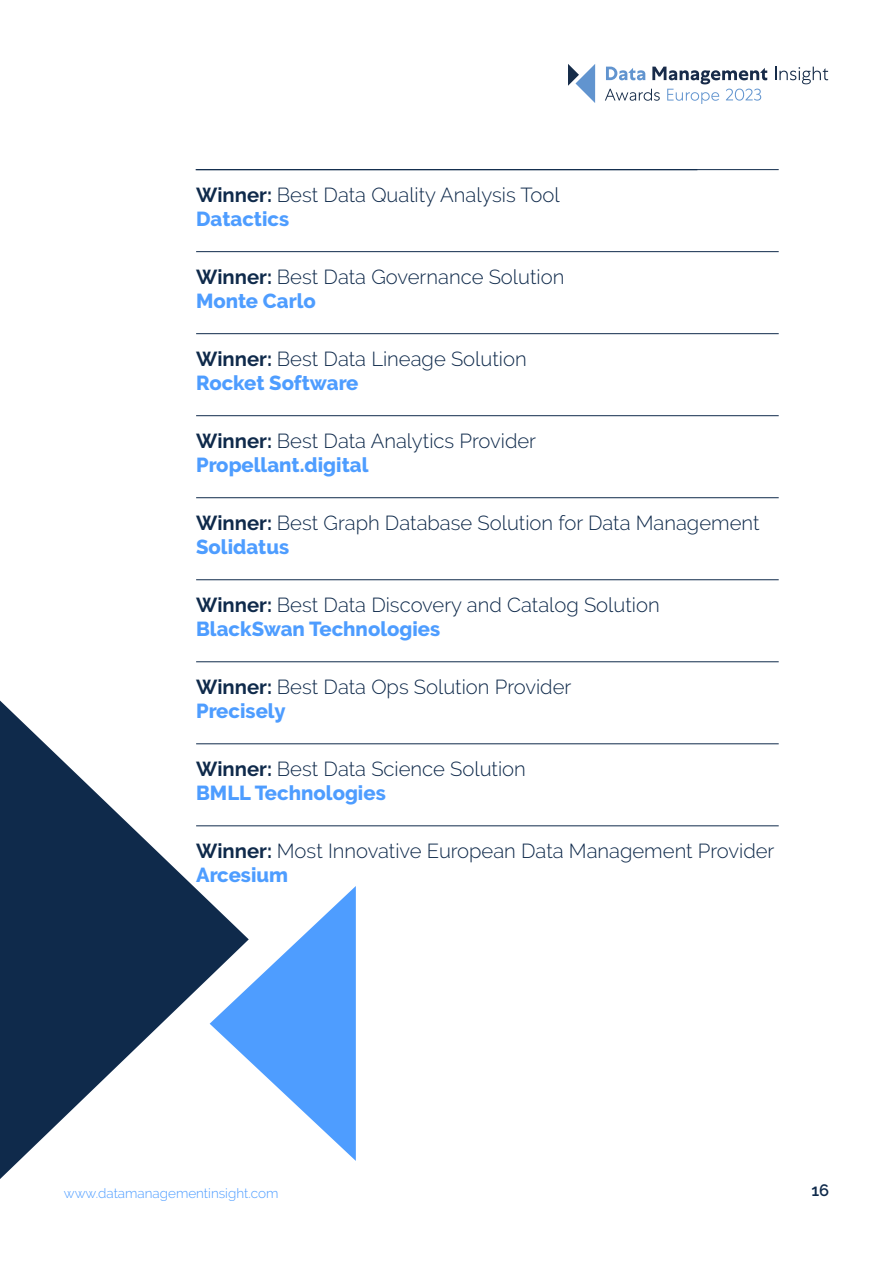
<style>
.page{position:relative;width:893px;height:1263px;background:#fff}
.page>*{position:absolute;margin:0;border:0;box-sizing:border-box;transform-origin:0 0}
.t1{font:300 20.25px/24px "Raleway";color:#0f2a4b}
.t2{font:600 16.5px "Raleway";color:#0f2a4b}
.t3{font:300 13.5px "Raleway";color:#4e9dff}
.s1{font-weight:700}
.s2{font-weight:800;color:#4e9dff}
</style>
<div class="page">
<svg style="left:249px;top:886px;width:107px;height:275px"></svg>
<svg style="left:0;top:662px;width:249px;height:517px"></svg>
<svg style="left:568px;top:64px;width:27px;height:39px"></svg>
<svg style="left:775px;top:67px;width:53px;height:17px"></svg>
<svg style="left:605px;top:67px;width:162px;height:36px"></svg>
<hr style="left:196px;top:169px;width:583px;height:1px;background:#0f2a4b">
<hr style="left:196px;top:251px;width:583px;height:1px;background:#0f2a4b">
<hr style="left:196px;top:333px;width:583px;height:1px;background:#0f2a4b">
<hr style="left:196px;top:415px;width:583px;height:1px;background:#0f2a4b">
<hr style="left:196px;top:497px;width:583px;height:1px;background:#0f2a4b">
<hr style="left:196px;top:579px;width:583px;height:1px;background:#0f2a4b">
<hr style="left:196px;top:661px;width:583px;height:1px;background:#0f2a4b">
<hr style="left:196px;top:743px;width:583px;height:1px;background:#0f2a4b">
<hr style="left:196px;top:825px;width:583px;height:1px;background:#0f2a4b">
<p class="t1" style="left:196px;top:183px;width:365px"><span class="s1">Winner:</span> Best Data Quality Analysis Tool<br><span class="s2">Datactics</span></p>
<p class="t1" style="left:196px;top:265px;width:370px"><span class="s1">Winner:</span> Best Data Governance Solution<br><span class="s2">Monte Carlo</span></p>
<p class="t1" style="left:196px;top:347px;width:332px"><span class="s1">Winner:</span> Best Data Lineage Solution<br><span class="s2">Rocket Software</span></p>
<p class="t1" style="left:196px;top:429px;width:341px"><span class="s1">Winner:</span> Best Data Analytics Provider<br><span class="s2">Propellant.digital</span></p>
<p class="t1" style="left:196px;top:511px;width:565px"><span class="s1">Winner:</span> Best Graph Database Solution for Data Management<br><span class="s2">Solidatus</span></p>
<p class="t1" style="left:196px;top:593px;width:465px"><span class="s1">Winner:</span> Best Data Discovery and Catalog Solution<br><span class="s2">BlackSwan Technologies</span></p>
<p class="t1" style="left:196px;top:675px;width:377px"><span class="s1">Winner:</span> Best Data Ops Solution Provider<br><span class="s2">Precisely</span></p>
<p class="t1" style="left:196px;top:757px;width:331px"><span class="s1">Winner:</span> Best Data Science Solution<br><span class="s2">BMLL Technologies</span></p>
<p class="t1" style="left:196px;top:839px;width:580px"><span class="s1">Winner:</span> Most Innovative European Data Management Provider<br><span class="s2">Arcesium</span></p>
<p class="t3" style="left:64px;top:1185px;width:216px">www.datamanagementinsight.com</p>
<p class="t2" style="left:811px;top:1180px;width:19px">16</p>
</div>
